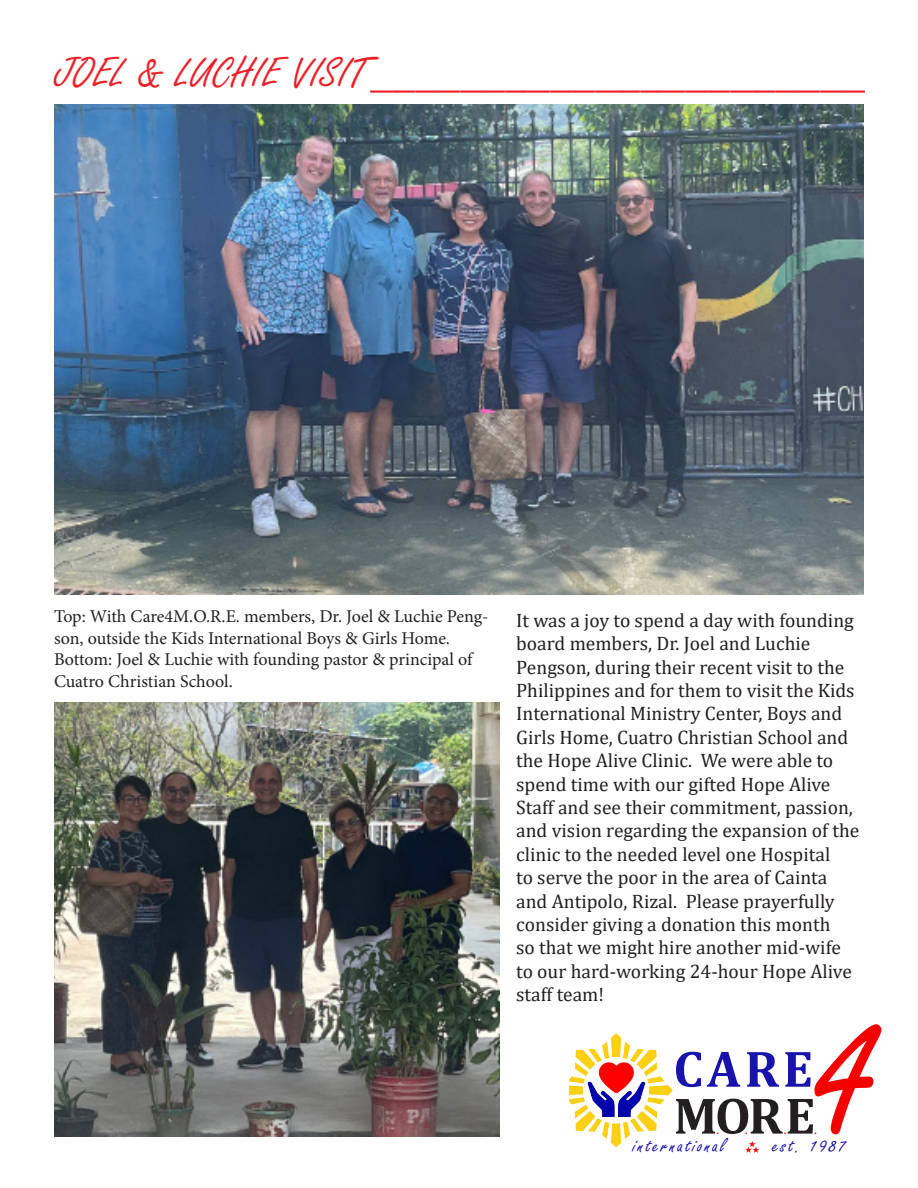
<style>
.page{position:relative;width:918px;height:1188px;background:#fff}
.page>*{position:absolute;margin:0;border:0;box-sizing:border-box;transform-origin:0 0}
.t1{font:217.2px "Freestyle Script";color:#f40000;scale:.85 1}
.t2{font:700 51.75px "Cambria";color:#231f20}
.t3{font:700 51.75px "Cambria";color:#1713ab}
.t4{font:45px "Freestyle Script";color:#ed2027}
.t5{font:21.6px "Freestyle Script";letter-spacing:.1em;color:#1713ab}
.t6{font:19.5px/23.4px "Cambria";color:#231f20}
.t7{font:18px/21.6px "Minion Pro";letter-spacing:-.005em;color:#231f20}
.t8{font:12.9px "Myriad Pro";color:#f40000}
</style>
<div class="page">
<img style="left:569px;top:1033px;width:104px;height:115px">
<div style="left:625px;top:1139px;width:229px;height:13px;background:#fff"></div>
<img style="left:745px;top:1141px;width:14px;height:12px">
<img style="left:54px;top:104px;width:810px;height:490px">
<img style="left:54px;top:702px;width:446px;height:435px">
<p class="t4" style="left:54px;top:49px;width:811px">JOEL &amp; LUCHIE VISIT______________________</p>
<p class="t7" style="left:54px;top:606px;width:436px">Top: With Care4M.O.R.E. members, Dr. Joel &amp; Luchie Peng&shy;son, outside the Kids International Boys &amp; Girls Home.<br>Bottom: Joel &amp; Luchie with founding pastor &amp; principal of Cuatro Christian School.</p>
<p class="t6" style="left:516px;top:608px;width:345px">It was a joy to spend a day with founding board members, Dr. Joel and Luchie Pengson, during their recent visit to the Philippines and for them to visit the Kids International Ministry Center, Boys and Girls Home, Cuatro Christian School and the Hope Alive Clinic. We were able to spend time with our gifted Hope Alive Staff and see their commitment, passion, and vision regarding the expansion of the clinic to the needed level one Hospital<br>to serve the poor in the area of Cainta and Antipolo, Rizal. Please prayerfully consider giving a donation this month<br>so that we might hire another mid-wife to our hard-working 24-hour Hope Alive staff team!</p>
<p class="t1" style="left:816px;top:952px;width:76px">4</p>
<p class="t3" style="left:673px;top:1033px;width:141px">CARE</p>
<p class="t2" style="left:674px;top:1079px;width:143px">MORE</p>
<p class="t8" style="left:717px;top:1122px;width:4px">.</p>
<p class="t8" style="left:745px;top:1122px;width:4px">.</p>
<p class="t8" style="left:784px;top:1122px;width:4px">.</p>
<p class="t8" style="left:814px;top:1122px;width:4px">.</p>
<p class="t5" style="left:633px;top:1134px;width:94px">international</p>
<p class="t5" style="left:773px;top:1134px;width:75px">est. 1987</p>
</div>
